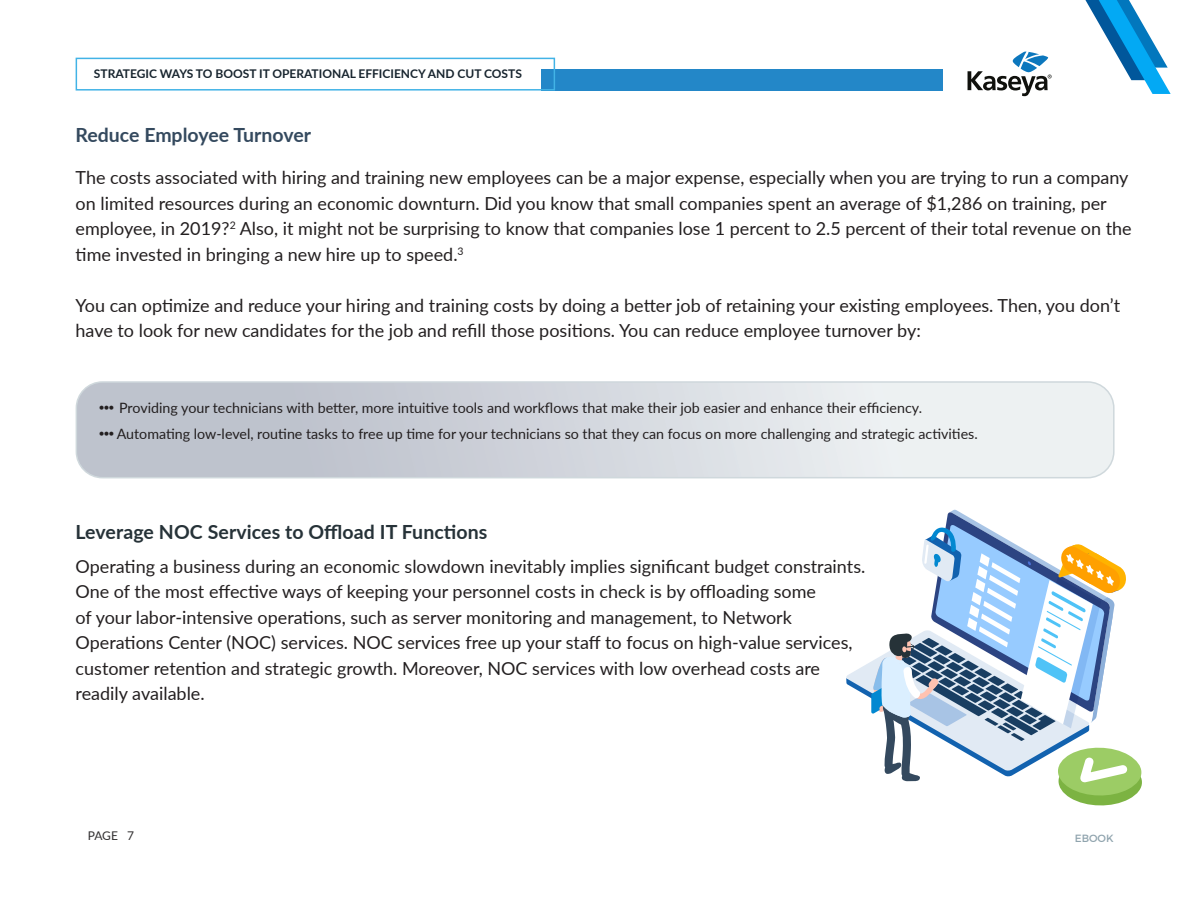
<style>
.page{position:relative;width:1188px;height:918px;background:#fff}
.page>*{position:absolute;margin:0;border:0;box-sizing:border-box;transform-origin:0 0}
.t1{font:700 19.5px "Lato";letter-spacing:.005em;color:#263238}
.t2{font:700 19.5px "Lato";color:#34495e}
.t3{font:18px/25.5px "Lato";color:#231f20}
.t4{font:14.25px "Lato";color:#231f20}
.t5{font:700 12px "Lato";color:#17242e}
.t6{font:12px "Lato";color:#312f30}
.t7{font:10.5px "Montserrat";letter-spacing:.01em;color:#90a4ae}
</style>
<div class="page">
<div style="left:541px;top:69px;width:401px;height:22px;background:#2387c8"></div>
<div style="left:76px;top:58px;width:479px;height:33px;border:2px solid #42b3e6"></div>
<svg style="left:1085px;top:0;width:86px;height:94px"></svg>
<svg style="left:968px;top:51px;width:84px;height:45px"></svg>
<svg style="left:76px;top:384px;width:1036px;height:94px;background:#d5d9df"></svg>
<div style="left:76px;top:381px;width:1039px;height:97px;border:2px solid #cfd8dc;border-radius:26px"></div>
<svg style="left:846px;top:510px;width:296px;height:296px"></svg>
<svg style="left:100px;top:406px;width:13px;height:4px"></svg>
<svg style="left:100px;top:432px;width:13px;height:4px"></svg>
<p class="t5" style="left:94px;top:64px;width:429px">STRATEGIC WAYS TO BOOST IT OPERATIONAL EFFICIENCY AND CUT COSTS</p>
<p class="t2" style="left:76px;top:121px;width:237px">Reduce Employee Turnover</p>
<p class="t3" style="left:76px;top:164px;width:1058px">The costs associated with hiring and training new employees can be a major expense, especially when you are trying to run a company on limited resources during an economic downturn. Did you know that small companies spent an average of $1,286 on training, per employee, in 2019?<sup>2</sup> Also, it might not be surprising to know that companies lose 1 percent to 2.5 percent of their total revenue on the time invested in bringing a new hire up to speed.<sup>3</sup></p>
<p class="t3" style="left:76px;top:292px;width:1046px">You can optimize and reduce your hiring and training costs by doing a better job of retaining your existing employees. Then, you don’t have to look for new candidates for the job and refill those positions. You can reduce employee turnover by:</p>
<p class="t4" style="left:119px;top:398px;width:804px">Providing your technicians with better, more intuitive tools and workflows that make their job easier and enhance their efficiency.</p>
<p class="t4" style="left:117px;top:424px;width:863px">Automating low-level, routine tasks to free up time for your technicians so that they can focus on more challenging and strategic activities.</p>
<p class="t1" style="left:76px;top:518px;width:413px">Leverage NOC Services to Offload IT Functions</p>
<p class="t3" style="left:76px;top:553px;width:791px">Operating a business during an economic slowdown inevitably implies significant budget constraints.</p>
<p class="t3" style="left:76px;top:578px;width:742px">One of the most effective ways of keeping your personnel costs in check is by offloading some</p>
<p class="t3" style="left:76px;top:604px;width:718px">of your labor-intensive operations, such as server monitoring and management, to Network</p>
<p class="t3" style="left:76px;top:629px;width:779px">Operations Center (NOC) services. NOC services free up your staff to focus on high-value services,</p>
<p class="t3" style="left:76px;top:655px;width:746px">customer retention and strategic growth. Moreover, NOC services with low overhead costs are</p>
<p class="t3" style="left:76px;top:680px;width:131px">readily available.</p>
<p class="t6" style="left:88px;top:827px;width:48px">PAGE 7</p>
<p class="t7" style="left:1075px;top:830px;width:40px">EBOOK</p>
</div>
